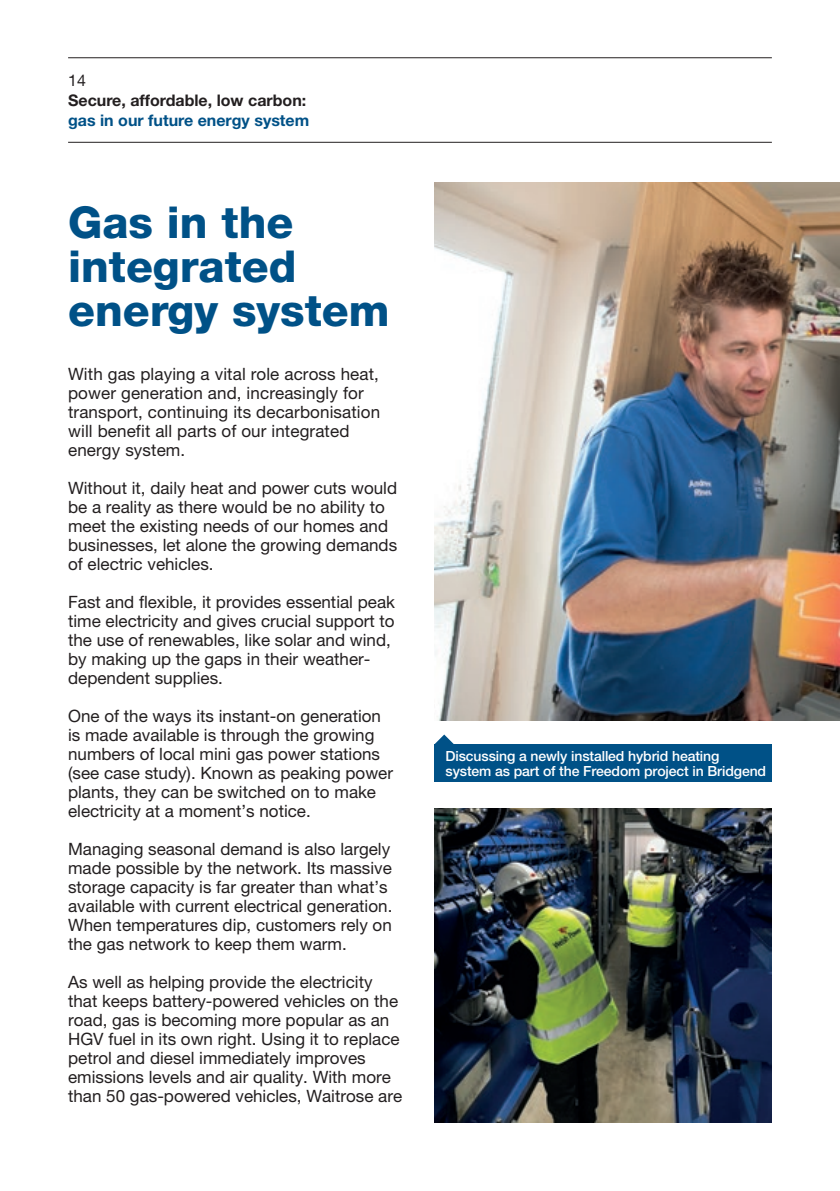
<style>
.page{position:relative;width:840px;height:1191px;background:#fff}
.page>*{position:absolute;margin:0;border:0;box-sizing:border-box;transform-origin:0 0}
.t1{font:800 44px/44px "Helvetica Neue LT";color:#005187}
.t2{font:17px/19px "Helvetica Neue LT";color:#231f20}
.t3{font:700 16px "Helvetica Neue LT";color:#231f20}
.t4{font:700 16px "Helvetica Neue LT";color:#005187}
.t5{font:16px "Helvetica Neue LT";color:#231f20}
.t6{font:500 14px/15px "Helvetica Neue LT";letter-spacing:-.01em;color:#fff}
</style>
<div class="page">
<hr style="left:68px;top:57px;width:703px;height:1px;background:#231f20">
<hr style="left:68px;top:142px;width:703px;height:1px;background:#231f20">
<img style="left:434px;top:182px;width:405px;height:538px">
<svg style="left:435px;top:734px;width:19px;height:10px"></svg>
<img style="left:434px;top:808px;width:337px;height:315px">
<div style="left:434px;top:744px;width:337px;height:37px;background:#005187"></div>
<p class="t5" style="left:68px;top:71px;width:19px">14</p>
<p class="t3" style="left:68px;top:91px;width:239px">Secure, affordable, low carbon:</p>
<p class="t4" style="left:68px;top:111px;width:242px">gas in our future energy system</p>
<h1 class="t1" style="left:68px;top:201px;width:323px">Gas in the integrated energy system</h1>
<p class="t2" style="left:68px;top:364px;width:313px">With gas playing a vital role across heat, power generation and, increasingly for transport, continuing its decarbonisation will benefit all parts of our integrated energy system.</p>
<p class="t2" style="left:68px;top:478px;width:330px">Without it, daily heat and power cuts would be a reality as there would be no ability to meet the existing needs of our homes and businesses, let alone the growing demands of electric vehicles.</p>
<p class="t2" style="left:68px;top:592px;width:328px">Fast and flexible, it provides essential peak time electricity and gives crucial support to the use of renewables, like solar and wind, by making up the gaps in their weather&shy;dependent supplies.</p>
<p class="t2" style="left:68px;top:706px;width:326px">One of the ways its instant-on generation is made available is through the growing numbers of local mini gas power stations (see case study). Known as peaking power plants, they can be switched on to make electricity at a moment’s notice.</p>
<p class="t2" style="left:68px;top:839px;width:325px">Managing seasonal demand is also largely made possible by the network. Its massive storage capacity is far greater than what’s available with current electrical generation.<br>When temperatures dip, customers rely on the gas network to keep them warm.</p>
<p class="t2" style="left:68px;top:972px;width:335px">As well as helping provide the electricity that keeps battery-powered vehicles on the road, gas is becoming more popular as an HGV fuel in its own right. Using it to replace petrol and diesel immediately improves emissions levels and air quality. With more than 50 gas-powered vehicles, Waitrose are</p>
<p class="t6" style="left:445px;top:748px;width:322px">Discussing a newly installed hybrid heating system as part of the Freedom project in Bridgend</p>
</div>
